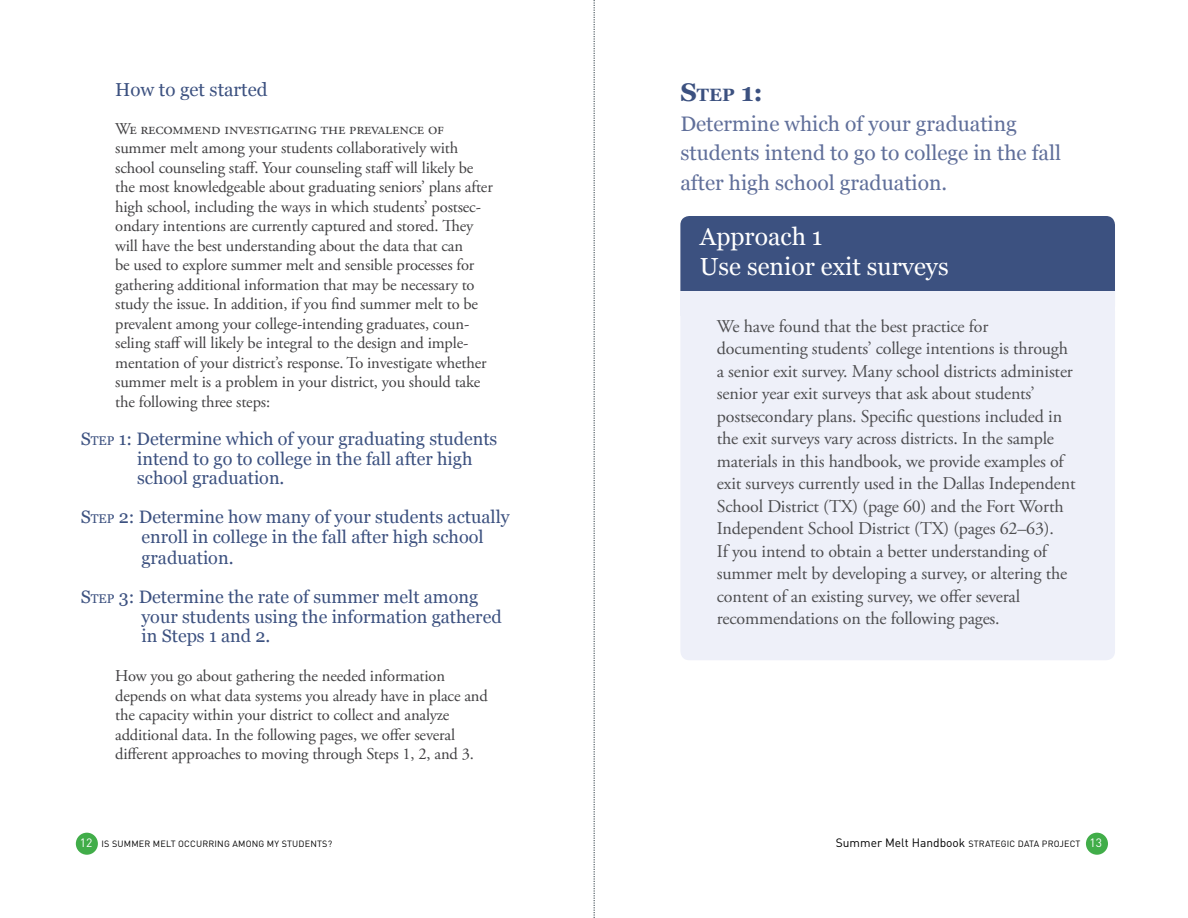
<style>
.page{position:relative;width:1188px;height:918px;background:#fff}
.page>*{position:absolute;margin:0;border:0;box-sizing:border-box;transform-origin:0 0}
.t1{font:700 25.5px "Georgia";color:#3c5180}
.t2{font:24.6px/29.4px "Georgia";color:#fff}
.t3{font:21px/29.4px "Georgia";color:#606f9a}
.t4{font:18.75px "Georgia";color:#3c5180}
.t5{font:18px/22.5px "Adobe Garamond Pro";letter-spacing:-.015em;color:#4d4d4f}
.t6{font:18px/19.5px "Georgia";color:#3c5180}
.t7{font:16.5px/19.5px "Adobe Garamond Pro";letter-spacing:-.01em;color:#414042}
.t8{font:9px "DIN";letter-spacing:.02em;color:#000}
.s1{font-style:inherit}
.s2{font-size:12.6px}
.s3{font-size:17.85px}
.s4{font-size:12px;color:#fff}
.s5{font-size:12px}
</style>
<div class="page">
<div style="left:76px;top:833px;width:22px;height:22px;background:#41ad49;border-radius:50%"></div>
<div style="left:1086px;top:833px;width:22px;height:22px;background:#41ad49;border-radius:50%"></div>
<svg style="left:594px;top:0;width:1px;height:918px"></svg>
<div style="left:680px;top:216px;width:435px;height:99px;background:#3c5180;border-radius:9px"></div>
<div style="left:680px;top:302px;width:435px;height:358px;background:#eef0f9;border-radius:9px"></div>
<div style="left:680px;top:292px;width:435px;height:24px;background:#eef0f9"></div>
<p class="t4" style="left:115px;top:76px;width:154px">How to get started</p>
<p class="t7" style="left:115px;top:119px;width:379px">We recommend investigating the prevalence of summer melt among your students collaboratively with school counseling staff. Your counseling staff will likely be the most knowledgeable about graduating seniors’ plans after high school, including the ways in which students’ postsec&shy;ondary intentions are currently captured and stored. They will have the best understanding about the data that can<br>be used to explore summer melt and sensible processes for gathering additional information that may be necessary to study the issue. In addition, if you find summer melt to be prevalent among your college-intending graduates, coun&shy;seling staff will likely be integral to the design and imple&shy;mentation of your district’s response. To investigate whether summer melt is a problem in your district, you should take the following three steps:</p>
<p class="t6" style="left:137px;top:429px;width:362px;text-indent:-56px"><span class="s1">S</span><span class="s2">TEP</span> <span class="s1">1</span>: Determine which of your graduating students intend to go to college in the fall after high school graduation.</p>
<p class="t6" style="left:141px;top:507px;width:370px;text-indent:-61px"><span class="s1">S</span><span class="s2">TEP</span> <span class="s1">2</span>: Determine how many of your students actually enroll in college in the fall after high school</p>
<p class="t6" style="left:81px;top:538px;width:399px;line-height:39px;text-indent:61px">graduation.<br><span class="s1">S</span><span class="s2">TEP</span> <span class="s1">3</span>: Determine the rate of summer melt among</p>
<p class="t6" style="left:141px;top:606px;width:362px">your students using the information gathered in Steps 1 and 2.</p>
<p class="t7" style="left:115px;top:667px;width:374px">How you go about gathering the needed information depends on what data systems you already have in place and the capacity within your district to collect and analyze additional data. In the following pages, we offer several different approaches to moving through Steps 1, 2, and 3.</p>
<h1 class="t1" style="left:680px;top:73px;width:84px">S<span class="s3">tep</span> 1:</h1>
<p class="t3" style="left:680px;top:108px;width:382px">Determine which of your graduating students intend to go to college in the fall after high school graduation.</p>
<h2 class="t2" style="left:700px;top:221px;width:250px">Approach 1<br>Use senior exit surveys</h2>
<p class="t5" style="left:717px;top:316px;width:360px">We have found that the best practice for documenting students’ college intentions is through a senior exit survey. Many school districts administer senior year exit surveys that ask about students’ postsecondary plans. Specific questions included in the exit surveys vary across districts. In the sample materials in this handbook, we provide examples of exit surveys currently used in the Dallas Independent School District (TX) (page 60) and the Fort Worth Independent School District (TX) (pages 62–63).<br>If you intend to obtain a better understanding of summer melt by developing a survey, or altering the content of an existing survey, we offer several recommendations on the following pages.</p>
<p class="t8" style="left:80px;top:839px;width:254px"><span class="s4">12</span> IS SUMM ER M ELT OCCURRING AMONG MY STUDENTS?</p>
<p class="t8" style="left:836px;top:839px;width:268px"><span class="s5">SUMMER MELT HANDBOOK</span> STRATEGIC DATA PROJECT <span class="s4">13</span></p>
</div>
